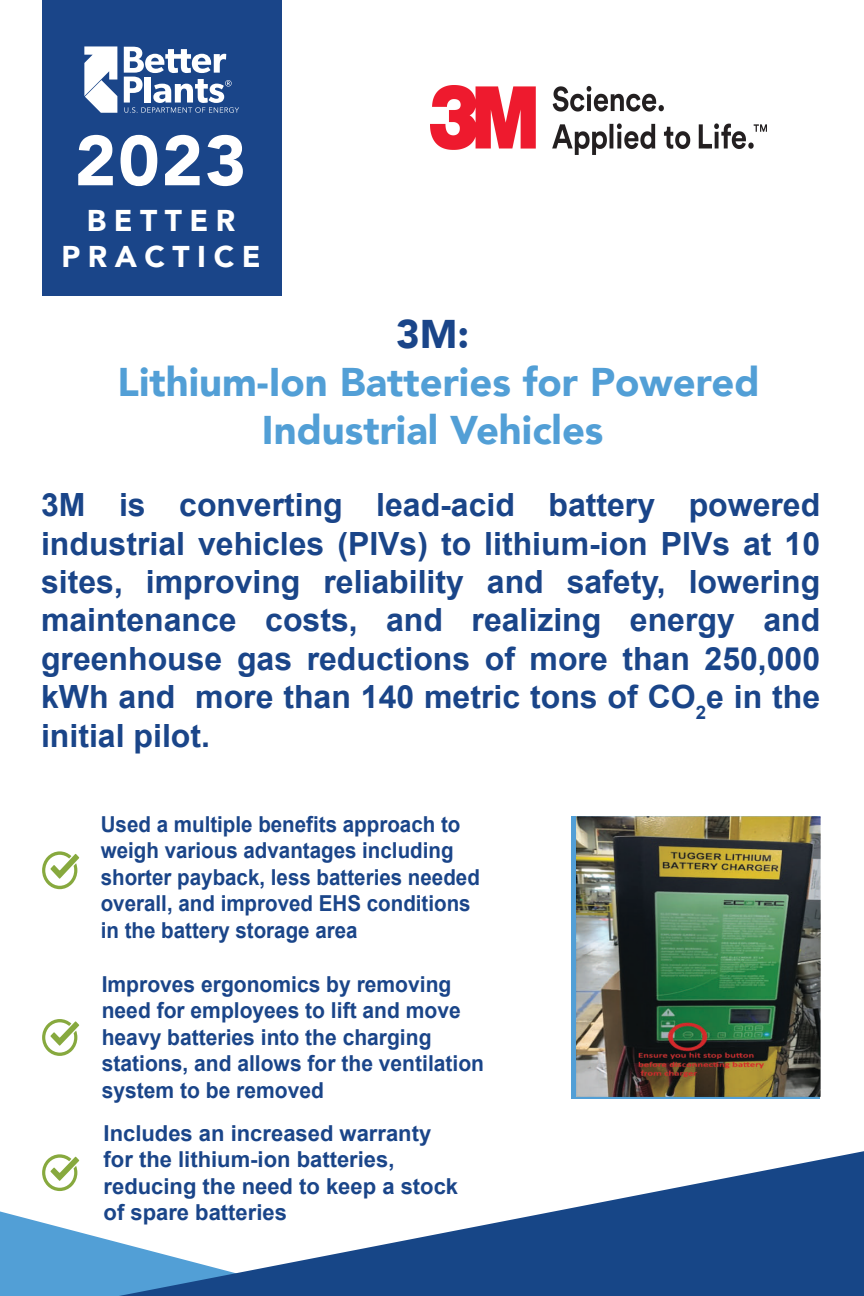
<style>
.page{position:relative;width:864px;height:1296px;background:#fff}
.page>*{position:absolute;margin:0;border:0;box-sizing:border-box;transform-origin:0 0}
.t1{font:900 40px/48px "Avenir";color:#529fd6;text-align:center}
.t2{font:900 40px "Avenir";color:#1a4589}
.t3{font:700 32px/38.4px "Arial";color:#1a4589;text-align:justify}
.t4{font:900 30px/36px "Avenir";letter-spacing:.25em;color:#fff;text-align:center}
.t5{font:700 22px/26.4px "Arial";color:#1a4589;scale:.93 1}
.t6{font:700 22px/26.4px "Arial";color:#1a4589;scale:.96 1}
.t7{font:700 22px/26.4px "Arial";color:#1a4589}
</style>
<div class="page">
<svg style="left:0;top:1211px;width:119px;height:85px"></svg>
<svg style="left:119px;top:1151px;width:745px;height:145px"></svg>
<svg style="left:42px;top:851px;width:37px;height:38px"></svg>
<svg style="left:42px;top:1019px;width:37px;height:37px"></svg>
<svg style="left:42px;top:1154px;width:37px;height:37px"></svg>
<svg style="left:571px;top:816px;width:249px;height:283px;background:#5599c8"></svg>
<img style="left:576px;top:816px;width:244px;height:280px">
<img style="left:431px;top:86px;width:336px;height:69px">
<div style="left:42px;top:0;width:239px;height:296px;background:#1a4589"></div>
<svg style="left:78px;top:135px;width:35px;height:50px"></svg>
<svg style="left:121px;top:135px;width:36px;height:51px"></svg>
<svg style="left:165px;top:135px;width:35px;height:50px"></svg>
<svg style="left:207px;top:135px;width:36px;height:51px"></svg>
<svg style="left:84px;top:46px;width:33px;height:67px;background:#d5dde9"></svg>
<svg style="left:124px;top:47px;width:115px;height:66px"></svg>
<p class="t4" style="left:61px;top:204px;width:201px">BETTER<br>PRACTICE</p>
<p class="t2" style="left:396px;top:308px;width:75px">3M:</p>
<p class="t1" style="left:118px;top:359px;width:644px">Lithium-Ion Batteries for Powered<br>Industrial Vehicles</p>
<p class="t3" style="left:41px;top:486px;width:781px">3M is converting lead-acid battery powered industrial vehicles (PIVs) to lithium-ion PIVs at 10 sites, improving reliability and safety, lowering maintenance costs, and realizing energy and greenhouse gas reductions of more than 250,000 kWh and more than 140 metric tons of CO<sub>2</sub>e in the initial pilot.</p>
<p class="t5" style="left:101px;top:811px;width:409px">Used a multiple benefits approach to weigh various advantages including shorter payback, less batteries needed overall, and improved EHS conditions in the battery storage area</p>
<p class="t6" style="left:102px;top:971px;width:400px">Improves ergonomics by removing need for employees to lift and move heavy batteries into the charging stations, and allows for the ventilation system to be removed</p>
<p class="t7" style="left:104px;top:1120px;width:356px">Includes an increased warranty for the lithium-ion batteries, reducing the need to keep a stock of spare batteries</p>
</div>
